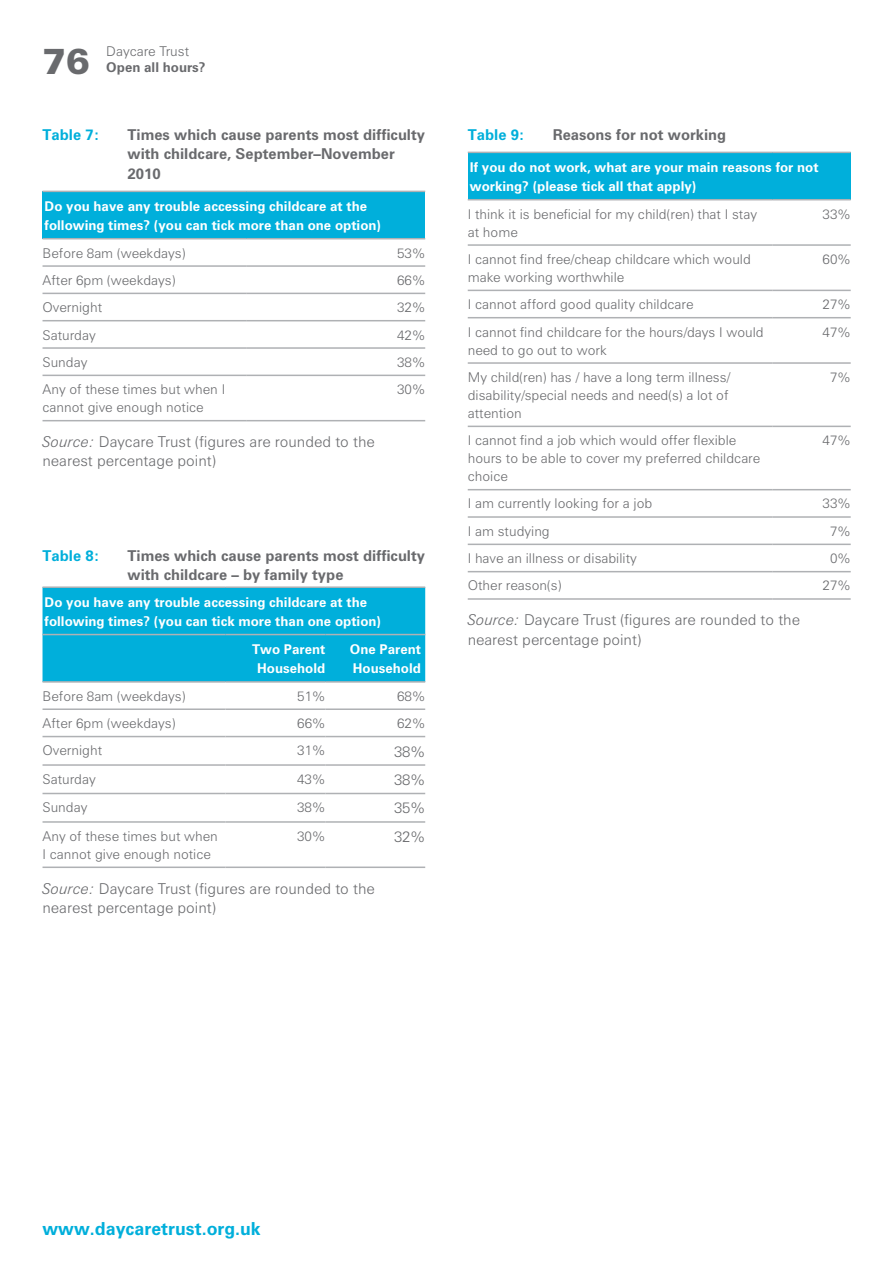
<style>
.page{position:relative;width:893px;height:1263px;background:#fff}
.page>*{position:absolute;margin:0;border:0;box-sizing:border-box;transform-origin:0 0}
.t1{font:900 36px "Zurich BT";color:#696a6d}
.t2{font:700 18px "Zurich BT";color:#00afdb}
.t3{font:300 15px/19.5px "Zurich BT";color:#696a6d}
.t4{font:700 15px/19.5px "Zurich BT";color:#696a6d}
.t5{font:700 15px "Zurich BT";color:#00afdb}
.t6{font:300 13.5px/18px "Zurich BT";color:#696a6d}
.t7{font:700 13.5px/19.5px "Zurich BT";color:#fff}
.t8{font:700 13.5px "Zurich BT";color:#696a6d}
.s1{font-style:italic}
</style>
<div class="page">
<div style="left:43px;top:191px;width:382px;height:48px;background:#00afdb"></div>
<hr style="left:43px;top:265px;width:204px;height:2px;background:#afb1b4">
<hr style="left:247px;top:265px;width:178px;height:2px;background:#afb1b4">
<hr style="left:43px;top:293px;width:204px;height:1px;background:#afb1b4">
<hr style="left:247px;top:293px;width:178px;height:1px;background:#afb1b4">
<hr style="left:43px;top:320px;width:204px;height:1px;background:#afb1b4">
<hr style="left:247px;top:320px;width:178px;height:1px;background:#afb1b4">
<hr style="left:43px;top:347px;width:204px;height:2px;background:#afb1b4">
<hr style="left:247px;top:347px;width:178px;height:2px;background:#afb1b4">
<hr style="left:43px;top:375px;width:204px;height:1px;background:#afb1b4">
<hr style="left:247px;top:375px;width:178px;height:1px;background:#afb1b4">
<hr style="left:43px;top:420px;width:204px;height:1px;background:#afb1b4">
<hr style="left:43px;top:191px;width:204px;height:1px;background:#afb1b4">
<hr style="left:247px;top:191px;width:178px;height:1px;background:#afb1b4">
<hr style="left:43px;top:238px;width:204px;height:1px;background:#afb1b4">
<hr style="left:247px;top:238px;width:178px;height:1px;background:#afb1b4">
<hr style="left:247px;top:420px;width:178px;height:1px;background:#afb1b4">
<div style="left:43px;top:588px;width:382px;height:93px;background:#00afdb"></div>
<hr style="left:43px;top:708px;width:182px;height:2px;background:#afb1b4">
<hr style="left:225px;top:708px;width:100px;height:2px;background:#afb1b4">
<hr style="left:325px;top:708px;width:100px;height:2px;background:#afb1b4">
<hr style="left:43px;top:736px;width:182px;height:1px;background:#afb1b4">
<hr style="left:225px;top:736px;width:100px;height:1px;background:#afb1b4">
<hr style="left:325px;top:736px;width:100px;height:1px;background:#afb1b4">
<hr style="left:43px;top:764px;width:182px;height:2px;background:#afb1b4">
<hr style="left:225px;top:764px;width:100px;height:2px;background:#afb1b4">
<hr style="left:325px;top:764px;width:100px;height:2px;background:#afb1b4">
<hr style="left:43px;top:793px;width:182px;height:1px;background:#afb1b4">
<hr style="left:225px;top:793px;width:100px;height:1px;background:#afb1b4">
<hr style="left:325px;top:793px;width:100px;height:1px;background:#afb1b4">
<hr style="left:43px;top:821px;width:182px;height:2px;background:#afb1b4">
<hr style="left:225px;top:821px;width:100px;height:2px;background:#afb1b4">
<hr style="left:325px;top:821px;width:100px;height:2px;background:#afb1b4">
<hr style="left:43px;top:866px;width:182px;height:2px;background:#afb1b4">
<hr style="left:43px;top:681px;width:182px;height:2px;background:#afb1b4">
<hr style="left:225px;top:681px;width:100px;height:2px;background:#afb1b4">
<hr style="left:325px;top:681px;width:100px;height:2px;background:#afb1b4">
<hr style="left:225px;top:866px;width:100px;height:2px;background:#afb1b4">
<hr style="left:325px;top:866px;width:100px;height:2px;background:#afb1b4">
<hr style="left:43px;top:586px;width:182px;height:2px;background:#afb1b4">
<hr style="left:225px;top:586px;width:100px;height:2px;background:#afb1b4">
<hr style="left:325px;top:586px;width:100px;height:2px;background:#afb1b4">
<hr style="left:43px;top:634px;width:182px;height:1px;background:#afb1b4">
<hr style="left:225px;top:634px;width:100px;height:1px;background:#afb1b4">
<hr style="left:325px;top:634px;width:100px;height:1px;background:#afb1b4">
<div style="left:468px;top:152px;width:383px;height:48px;background:#00afdb"></div>
<hr style="left:468px;top:244px;width:304px;height:2px;background:#afb1b4">
<hr style="left:772px;top:244px;width:79px;height:2px;background:#afb1b4">
<hr style="left:468px;top:290px;width:304px;height:1px;background:#afb1b4">
<hr style="left:772px;top:290px;width:79px;height:1px;background:#afb1b4">
<hr style="left:468px;top:317px;width:304px;height:1px;background:#afb1b4">
<hr style="left:772px;top:317px;width:79px;height:1px;background:#afb1b4">
<hr style="left:468px;top:362px;width:304px;height:2px;background:#afb1b4">
<hr style="left:772px;top:362px;width:79px;height:2px;background:#afb1b4">
<hr style="left:468px;top:426px;width:304px;height:1px;background:#afb1b4">
<hr style="left:772px;top:426px;width:79px;height:1px;background:#afb1b4">
<hr style="left:468px;top:489px;width:304px;height:1px;background:#afb1b4">
<hr style="left:772px;top:489px;width:79px;height:1px;background:#afb1b4">
<hr style="left:468px;top:516px;width:304px;height:2px;background:#afb1b4">
<hr style="left:772px;top:516px;width:79px;height:2px;background:#afb1b4">
<hr style="left:468px;top:544px;width:304px;height:1px;background:#afb1b4">
<hr style="left:772px;top:544px;width:79px;height:1px;background:#afb1b4">
<hr style="left:468px;top:571px;width:304px;height:1px;background:#afb1b4">
<hr style="left:772px;top:571px;width:79px;height:1px;background:#afb1b4">
<hr style="left:468px;top:598px;width:304px;height:2px;background:#afb1b4">
<hr style="left:772px;top:598px;width:79px;height:2px;background:#afb1b4">
<hr style="left:468px;top:152px;width:304px;height:1px;background:#afb1b4">
<hr style="left:772px;top:152px;width:79px;height:1px;background:#afb1b4">
<hr style="left:468px;top:199px;width:304px;height:1px;background:#afb1b4">
<hr style="left:772px;top:199px;width:79px;height:1px;background:#afb1b4">
<h1 class="t1" style="left:43px;top:39px;width:49px">76</h1>
<p class="t6" style="left:106px;top:42px;width:84px">Daycare Trust</p>
<p class="t8" style="left:106px;top:59px;width:101px">Open all hours?</p>
<p class="t5" style="left:43px;top:125px;width:58px">Table 7:</p>
<p class="t4" style="left:128px;top:124px;width:299px">Times which cause parents most difficulty with childcare, September–November<br>2010</p>
<p class="t7" style="left:45px;top:196px;width:338px">Do you have any trouble accessing childcare at the following times? (you can tick more than one option)</p>
<p class="t6" style="left:43px;top:244px;width:144px">Before 8am (weekdays)</p>
<p class="t6" style="left:397px;top:244px;width:30px">53%</p>
<p class="t6" style="left:43px;top:271px;width:134px">After 6pm (weekdays)</p>
<p class="t6" style="left:397px;top:271px;width:30px">66%</p>
<p class="t6" style="left:43px;top:298px;width:61px">Overnight</p>
<p class="t6" style="left:397px;top:298px;width:30px">32%</p>
<p class="t6" style="left:43px;top:326px;width:55px">Saturday</p>
<p class="t6" style="left:397px;top:326px;width:30px">42%</p>
<p class="t6" style="left:43px;top:353px;width:46px">Sunday</p>
<p class="t6" style="left:397px;top:353px;width:30px">38%</p>
<p class="t6" style="left:43px;top:380px;width:184px">Any of these times but when I cannot give enough notice</p>
<p class="t6" style="left:397px;top:380px;width:30px">30%</p>
<p class="t3" style="left:43px;top:432px;width:334px"><span class="s1">Source:</span> Daycare Trust (figures are rounded to the nearest percentage point)</p>
<p class="t5" style="left:43px;top:546px;width:58px">Table 8:</p>
<p class="t4" style="left:128px;top:546px;width:299px">Times which cause parents most difficulty with childcare – by family type</p>
<p class="t7" style="left:45px;top:592px;width:338px">Do you have any trouble accessing childcare at the following times? (you can tick more than one option)</p>
<p class="t7" style="left:252px;top:639px;width:75px;text-align:center">Two Parent<br>Household</p>
<p class="t7" style="left:350px;top:639px;width:73px">One Parent<br>Household</p>
<p class="t6" style="left:43px;top:687px;width:144px">Before 8am (weekdays)</p>
<p class="t6" style="left:297px;top:687px;width:30px">51%</p>
<p class="t6" style="left:397px;top:687px;width:30px">68%</p>
<p class="t6" style="left:43px;top:714px;width:134px">After 6pm (weekdays)</p>
<p class="t6" style="left:297px;top:714px;width:30px">66%</p>
<p class="t6" style="left:397px;top:714px;width:30px">62%</p>
<p class="t6" style="left:43px;top:741px;width:61px">Overnight</p>
<p class="t6" style="left:297px;top:741px;width:30px">31%</p>
<p class="t3" style="left:394px;top:741px;width:33px">38%</p>
<p class="t6" style="left:43px;top:770px;width:55px">Saturday</p>
<p class="t6" style="left:297px;top:770px;width:30px">43%</p>
<p class="t3" style="left:394px;top:770px;width:33px">38%</p>
<p class="t6" style="left:43px;top:798px;width:46px">Sunday</p>
<p class="t6" style="left:297px;top:798px;width:30px">38%</p>
<p class="t3" style="left:394px;top:798px;width:33px">35%</p>
<p class="t6" style="left:43px;top:827px;width:177px">Any of these times but when<br>I cannot give enough notice</p>
<p class="t6" style="left:297px;top:827px;width:30px">30%</p>
<p class="t3" style="left:394px;top:827px;width:33px">32%</p>
<p class="t3" style="left:43px;top:878px;width:334px"><span class="s1">Source:</span> Daycare Trust (figures are rounded to the nearest percentage point)</p>
<p class="t5" style="left:468px;top:125px;width:58px">Table 9:</p>
<p class="t4" style="left:553px;top:124px;width:175px">Reasons for not working</p>
<p class="t7" style="left:470px;top:157px;width:350px">If you do not work, what are your main reasons for not working? (please tick all that apply)</p>
<p class="t6" style="left:468px;top:205px;width:291px">I think it is beneficial for my child(ren) that I stay at home</p>
<p class="t6" style="left:823px;top:205px;width:30px">33%</p>
<p class="t6" style="left:468px;top:250px;width:285px">I cannot find free/cheap childcare which would make working worthwhile</p>
<p class="t6" style="left:823px;top:250px;width:30px">60%</p>
<p class="t6" style="left:468px;top:295px;width:227px">I cannot afford good quality childcare</p>
<p class="t6" style="left:823px;top:295px;width:30px">27%</p>
<p class="t6" style="left:468px;top:323px;width:298px">I cannot find childcare for the hours/days I would need to go out to work</p>
<p class="t6" style="left:823px;top:323px;width:30px">47%</p>
<p class="t6" style="left:468px;top:368px;width:264px">My child(ren) has / have a long term illness/ disability/special needs and need(s) a lot of attention</p>
<p class="t6" style="left:830px;top:368px;width:22px">7%</p>
<p class="t6" style="left:468px;top:431px;width:294px">I cannot find a job which would offer flexible hours to be able to cover my preferred childcare choice</p>
<p class="t6" style="left:823px;top:431px;width:30px">47%</p>
<p class="t6" style="left:468px;top:495px;width:186px">I am currently looking for a job</p>
<p class="t6" style="left:823px;top:495px;width:30px">33%</p>
<p class="t6" style="left:468px;top:522px;width:84px">I am studying</p>
<p class="t6" style="left:830px;top:522px;width:22px">7%</p>
<p class="t6" style="left:468px;top:549px;width:171px">I have an illness or disability</p>
<p class="t6" style="left:830px;top:549px;width:22px">0%</p>
<p class="t6" style="left:468px;top:576px;width:95px">Other reason(s)</p>
<p class="t6" style="left:823px;top:576px;width:30px">27%</p>
<p class="t3" style="left:468px;top:610px;width:334px"><span class="s1">Source:</span> Daycare Trust (figures are rounded to the nearest percentage point)</p>
<h2 class="t2" style="left:43px;top:1217px;width:220px">www.daycaretrust.org.uk</h2>
</div>
